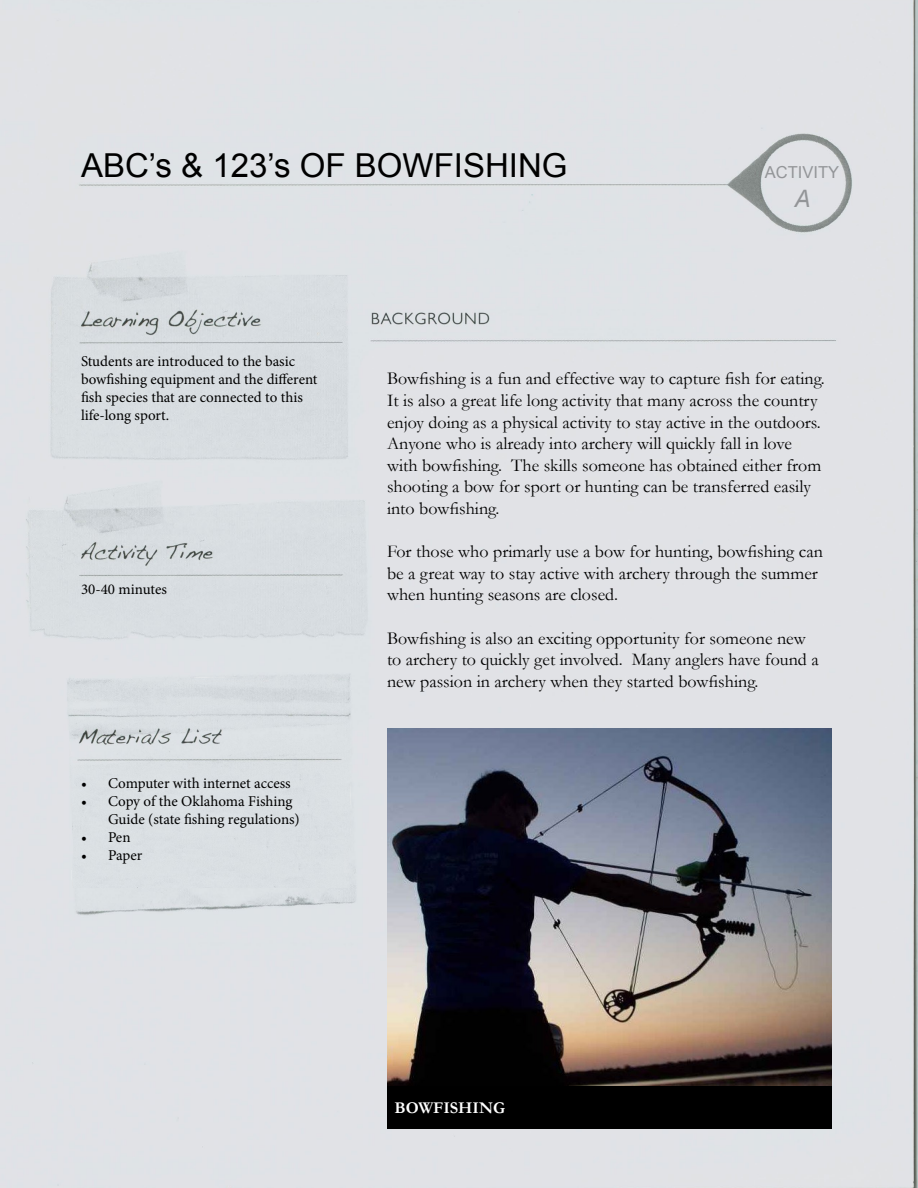
<style>
.page{position:relative;width:918px;height:1188px;background:#fff}
.page>*{position:absolute;margin:0;border:0;box-sizing:border-box;transform-origin:0 0}
.t1{font:33px "Arial";color:#000}
.t2{font:italic 24px "Arial";color:#939598}
.t3{font:18px/21.6px "Garamond";color:#000}
.t4{font:700 16.5px "Garamond";color:#fff}
.t5{font:16.5px "Arial";color:#939598}
.t6{font:15px/18px "Minion Pro";color:#000}
</style>
<div class="page">
<img style="left:0;top:0;width:918px;height:1188px">
<div style="left:68px;top:677px;width:287px;height:210px;background:#dadfe3"></div>
<img style="left:387px;top:728px;width:445px;height:359px">
<div style="left:387px;top:1087px;width:445px;height:42px;background:#000"></div>
<h1 class="t1" style="left:81px;top:144px;width:488px">ABC’s &amp; 123’s OF BOWFISHING</h1>
<p class="t5" style="left:765px;top:162px;width:76px">ACTIVITY</p>
<h2 class="t2" style="left:794px;top:183px;width:18px">A</h2>
<p class="t6" style="left:81px;top:352px;width:238px">Students are introduced to the basic bowfishing equipment and the different fish species that are connected to this life-long sport.</p>
<p class="t6" style="left:81px;top:580px;width:87px">30-40 minutes</p>
<p class="t6" style="left:81px;top:774px;width:211px">• Computer with internet access</p>
<p class="t6" style="left:108px;top:792px;width:193px;text-indent:-27px">• Copy of the Oklahoma Fishing<br>Guide (state fishing regulations)</p>
<p class="t6" style="left:81px;top:828px;width:51px">• Pen</p>
<p class="t6" style="left:81px;top:846px;width:63px">• Paper</p>
<p class="t3" style="left:387px;top:367px;width:439px">Bowfishing is a fun and effective way to capture fish for eating.<br>It is also a great life long activity that many across the country enjoy doing as a physical activity to stay active in the outdoors.<br>Anyone who is already into archery will quickly fall in love with bowfishing. The skills someone has obtained either from shooting a bow for sport or hunting can be transferred easily into bowfishing.</p>
<p class="t3" style="left:387px;top:540px;width:437px">For those who primarly use a bow for hunting, bowfishing can be a great way to stay active with archery through the summer when hunting seasons are closed.</p>
<p class="t3" style="left:387px;top:627px;width:433px">Bowfishing is also an exciting opportunity for someone new to archery to quickly get involved. Many anglers have found a new passion in archery when they started bowfishing.</p>
<p class="t4" style="left:394px;top:1097px;width:112px">BOWFISHING</p>
</div>
